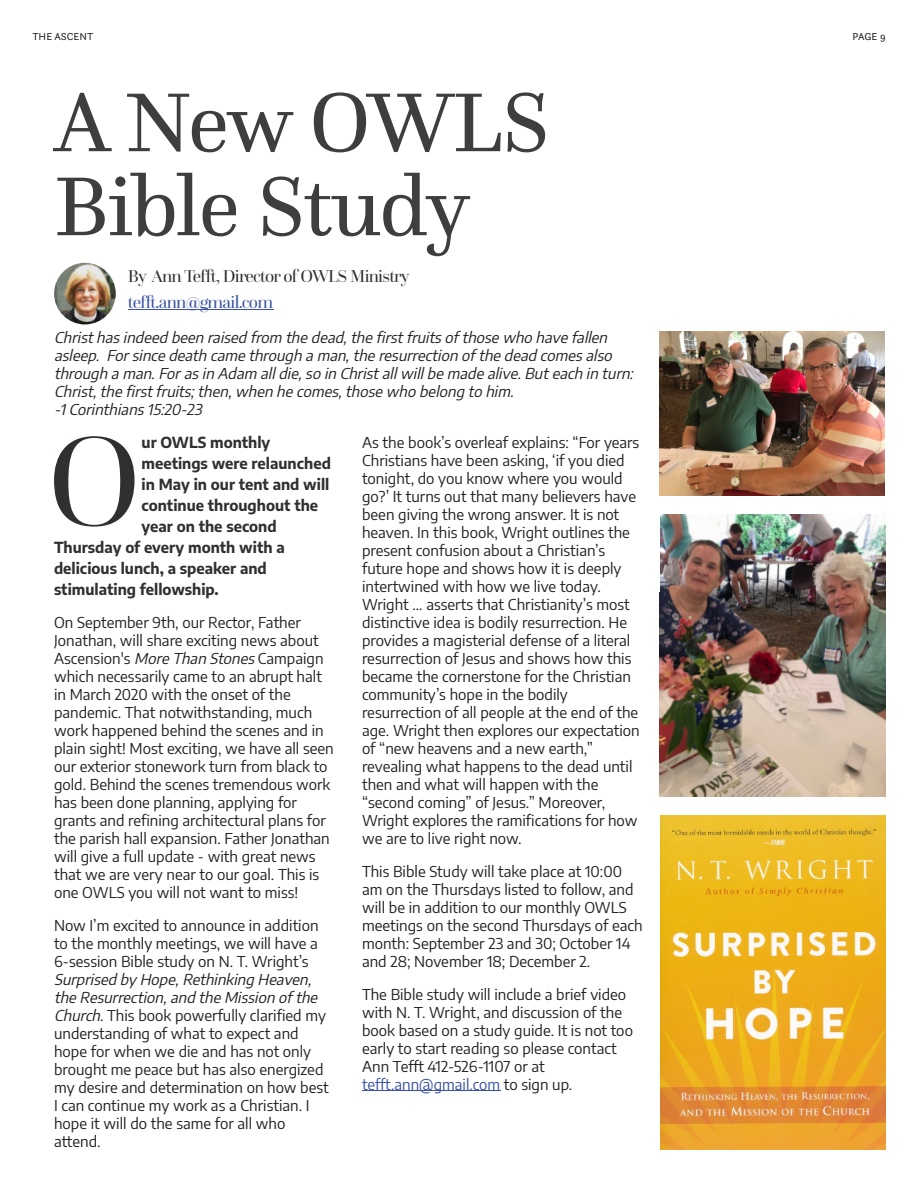
<style>
.page{position:relative;width:918px;height:1188px;background:#fff}
.page>*{position:absolute;margin:0;border:0;box-sizing:border-box;transform-origin:0 0}
.t1{font:133.8px "Questa Grande";color:#312f30}
.t2{font:87px/84px "Questa";letter-spacing:-.02em;color:#3e3e3f}
.t3{font:18px "Questa Grande";letter-spacing:-.04em;color:#312f30}
.t4{font:18px "Questa Grande";letter-spacing:-.04em;color:#3952a3}
.t5{font:15px/18px "Encode Sans";color:#231f20}
.t6{font:italic 15px/18px "Encode Sans";color:#231f20}
.t7{font:700 15px "Encode Sans";color:#312f30}
.t8{font:10.5px "Questa Sans";color:#231f20}
.s1{font-style:italic}
.s2{color:#3952a3}
</style>
<div class="page">
<hr style="left:362px;top:1090px;width:138px;height:1px;background:#3952a3">
<hr style="left:128px;top:309px;width:145px;height:1px;background:#3952a3">
<img style="left:54px;top:263px;width:62px;height:61px;border-radius:50%">
<img style="left:660px;top:815px;width:225px;height:335px">
<img style="left:660px;top:514px;width:225px;height:282px">
<img style="left:660px;top:331px;width:225px;height:164px">
<p class="t8" style="left:32px;top:32px;width:63px">THE ASCENT</p>
<p class="t8" style="left:853px;top:32px;width:34px">PAGE 9</p>
<h2 class="t2" style="left:54px;top:87px;width:497px">A New OWLS<br>Bible Study</h2>
<p class="t3" style="left:128px;top:269px;width:283px">By Ann Tefft, Director of OWLS Ministry</p>
<p class="t4" style="left:128px;top:294px;width:147px">tefft.ann@gmail.com</p>
<p class="t6" style="left:54px;top:328px;width:584px">Christ has indeed been raised from the dead, the first fruits of those who have fallen asleep. For since death came through a man, the resurrection of the dead comes also through a man. For as in Adam all die, so in Christ all will be made alive. But each in turn:<br>Christ, the first fruits; then, when he comes, those who belong to him.<br>-1 Corinthians 15:20-23</p>
<h1 class="t1" style="left:47px;top:425px;width:96px">O</h1>
<p class="t7" style="left:142px;top:432px;width:130px">ur OWLS monthly</p>
<p class="t7" style="left:142px;top:453px;width:191px">meetings were relaunched</p>
<p class="t7" style="left:142px;top:474px;width:189px">in May in our tent and will</p>
<p class="t7" style="left:142px;top:495px;width:178px">continue throughout the</p>
<p class="t7" style="left:142px;top:516px;width:137px">year on the second</p>
<p class="t7" style="left:54px;top:537px;width:232px">Thursday of every month with a</p>
<p class="t7" style="left:54px;top:558px;width:214px">delicious lunch, a speaker and</p>
<p class="t7" style="left:54px;top:579px;width:166px">stimulating fellowship.</p>
<p class="t5" style="left:54px;top:613px;width:281px">On September 9th, our Rector, Father Jonathan, will share exciting news about Ascension's <span class="s1">MoreThanStones</span>Campaign which necessarily came to an abrupt halt in March 2020 with the onset of the pandemic. That notwithstanding, much work happened behind the scenes and in plain sight! Most exciting, we have all seen our exterior stonework turn from black to gold. Behind the scenes tremendous work has been done planning, applying for grants and refining architectural plans for the parish hall expansion. Father Jonathan will give a full update - with great news that we are very near to our goal. This is one OWLS you will not want to miss!</p>
<p class="t5" style="left:54px;top:916px;width:266px;text-align:justify">Now I’m excited to announce in addition to the monthly meetings, we will have a 6-session Bible study on N. T. Wright’s</p>
<p class="t5" style="left:54px;top:970px;width:276px"><span class="s1">Surprised by Hope, Rethinking Heaven, the Resurrection, and the Mission of the Church</span>. This book powerfully clarified my understanding of what to expect and hope for when we die and has not only brought me peace but has also energized my desire and determination on how best I can continue my work as a Christian. I hope it will do the same for all who attend.</p>
<p class="t5" style="left:362px;top:433px;width:279px">As the book’s overleaf explains: “For years Christians have been asking, ‘if you died tonight, do you know where you would go?’ It turns out that many believers have been giving the wrong answer. It is not heaven. In this book, Wright outlines the present confusion about a Christian’s future hope and shows how it is deeply intertwined with how we live today.<br>Wright … asserts that Christianity’s most distinctive idea is bodily resurrection. He provides a magisterial defense of a literal resurrection of Jesus and shows how this became the cornerstone for the Christian community’s hope in the bodily resurrection of all people at the end of the age. Wright then explores our expectation of “new heavens and a new earth,” revealing what happens to the dead until then and what will happen with the “second coming” of Jesus.” Moreover, Wright explores the ramifications for how we are to live right now.</p>
<p class="t5" style="left:362px;top:862px;width:282px">This Bible Study will take place at 10:00 am on the Thursdays listed to follow, and will be in addition to our monthly OWLS meetings on the second Thursdays of each month: September 23 and 30; October 14 and 28; November 18; December 2.</p>
<p class="t5" style="left:362px;top:985px;width:272px">The Bible study will include a brief video with N. T. Wright, and discussion of the book based on a study guide. It is not too early to start reading so please contact Ann Tefft 412-526-1107 or at <span class="s2">tefft.ann@gmail.com</span> to sign up.</p>
</div>
